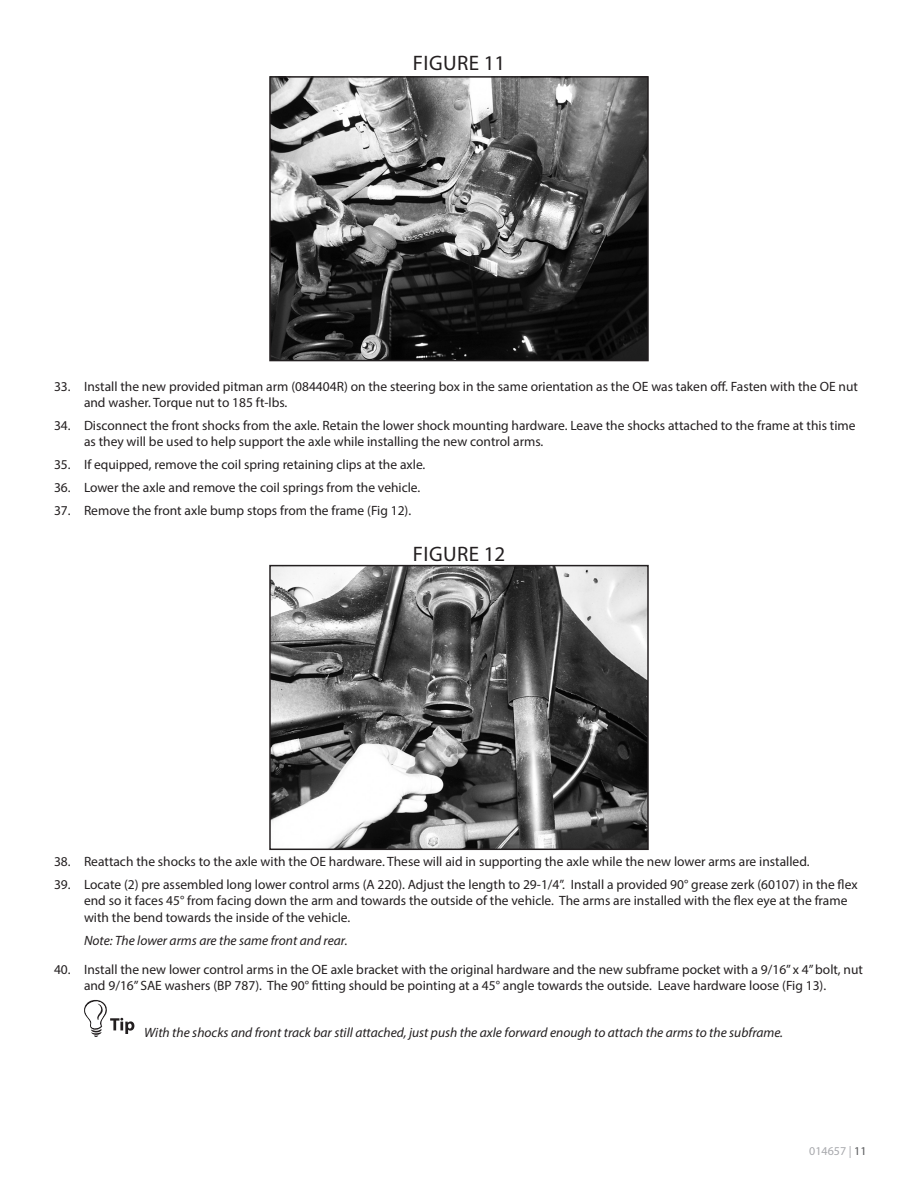
<style>
.page{position:relative;width:918px;height:1188px;background:#fff}
.page>*{position:absolute;margin:0;border:0;box-sizing:border-box;transform-origin:0 0}
.t1{font:21px "Myriad Pro";letter-spacing:.02em;color:#231f20}
.t2{font:13.5px/16.2px "Myriad Pro";color:#231f20}
.NOTE{font:italic 13.5px "Myriad Pro";color:#231f20}
.t3{font:12px "Myriad Pro";color:#a8a9ad}
.s1{color:#57585a}
</style>
<div class="page">
<img style="left:272px;top:79px;width:374px;height:279px">
<div style="left:269px;top:76px;width:380px;height:285px;border:2px solid #231f20"></div>
<img style="left:272px;top:568px;width:374px;height:279px">
<div style="left:269px;top:565px;width:380px;height:285px;border:2px solid #231f20"></div>
<svg style="left:84px;top:1000px;width:50px;height:37px"></svg>
<p class="t1" style="left:413px;top:50px;width:94px">FIGURE 11</p>
<p class="t2" style="left:84px;top:378px;width:775px;text-indent:-30px">33. Install the new provided pitman arm (084404R) on the steering box in the same orientation as the OE was taken off. Fasten with the OE nut and washer. Torque nut to 185 ft-lbs.</p>
<p class="t2" style="left:84px;top:417px;width:773px;text-indent:-30px">34. Disconnect the front shocks from the axle. Retain the lower shock mounting hardware. Leave the shocks attached to the frame at this time as they will be used to help support the axle while installing the new control arms.</p>
<p class="t2" style="left:54px;top:456px;width:373px">35. If equipped, remove the coil spring retaining clips at the axle.</p>
<p class="t2" style="left:54px;top:479px;width:368px">36. Lower the axle and remove the coil springs from the vehicle.</p>
<p class="t2" style="left:54px;top:502px;width:359px">37. Remove the front axle bump stops from the frame (Fig 12).</p>
<p class="t1" style="left:413px;top:541px;width:94px">FIGURE 12</p>
<p class="t2" style="left:54px;top:853px;width:757px">38. Reattach the shocks to the axle with the OE hardware. These will aid in supporting the axle while the new lower arms are installed.</p>
<p class="t2" style="left:84px;top:876px;width:775px;text-indent:-30px">39. Locate (2) pre assembled long lower control arms (A 220). Adjust the length to 29-1/4”. Install a provided 90° grease zerk (60107) in the flex end so it faces 45° from facing down the arm and towards the outside of the vehicle. The arms are installed with the flex eye at the frame with the bend towards the inside of the vehicle.</p>
<p class="NOTE" style="left:84px;top:932px;width:265px">Note: The lower arms are the same front and rear.</p>
<p class="t2" style="left:54px;top:961px;width:811px;text-align:center">40. Install the new lower control arms in the OE axle bracket with the original hardware and the new subframe pocket with a 9/16” x 4” bolt, nut and 9/16” SAE washers (BP 787). The 90° fitting should be pointing at a 45° angle towards the outside. Leave hardware loose (Fig 13).</p>
<p class="NOTE" style="left:144px;top:1024px;width:640px">With the shocks and front track bar still attached, just push the axle forward enough to attach the arms to the subframe.</p>
<p class="t3" style="left:809px;top:1143px;width:59px">014657 | <span class="s1">11</span></p>
</div>
